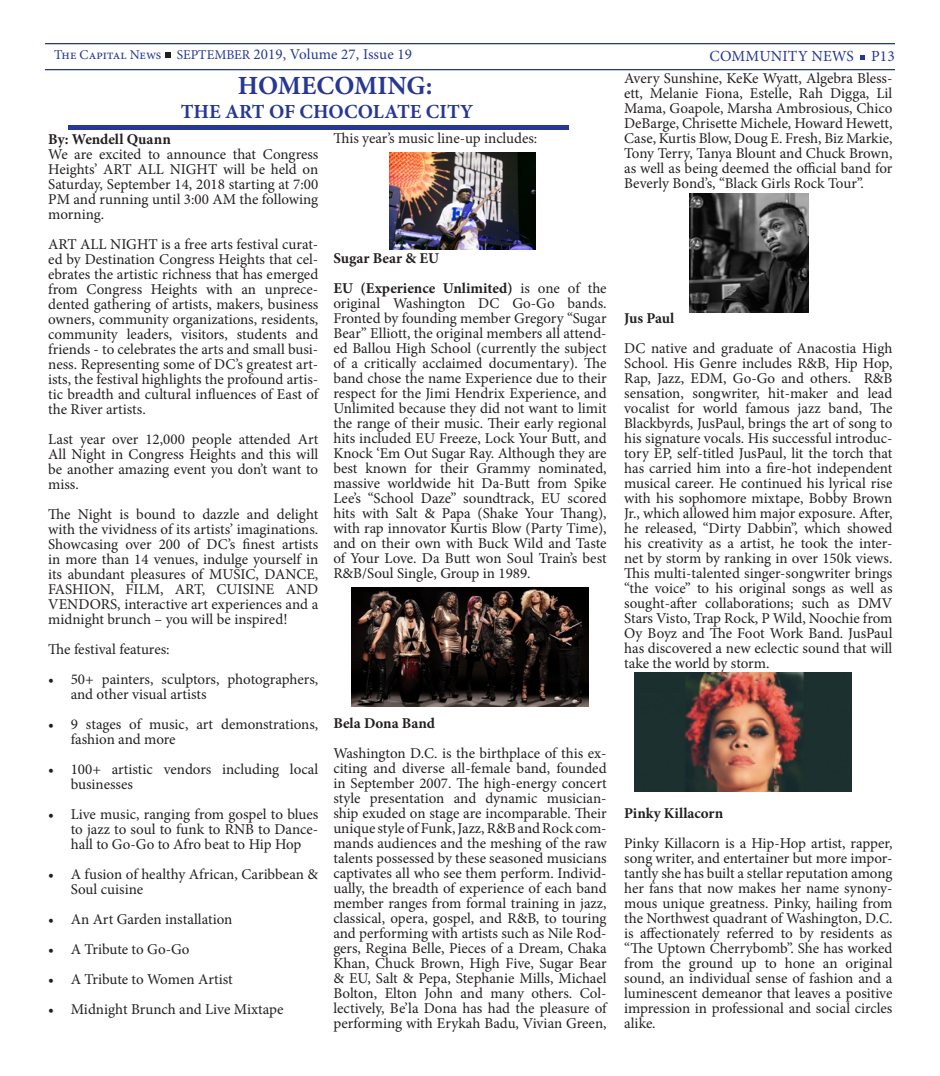
<style>
.page{position:relative;width:940px;height:1076px;background:#fff}
.page>*{position:absolute;margin:0;border:0;box-sizing:border-box;transform-origin:0 0}
.t1{font:700 26.25px "Minion Pro";color:#263893}
.t2{font:700 20px "Minion Pro";color:#263893}
.t3{font:15.5px "Minion Pro";letter-spacing:.01em;color:#263893}
.t4{font:15px/15px "Minion Pro";color:#231f20;text-align:justify}
.t5{font:700 15px "Minion Pro";color:#231f20}
.t6{font:13.5px "Minion Pro";color:#263893}
.s1{font-size:15px}
.s2{font-weight:700}
</style>
<div class="page">
<hr style="left:45px;top:43px;width:850px;height:1px;background:#263893">
<hr style="left:45px;top:69px;width:850px;height:1px;background:#263893">
<svg style="left:860px;top:55px;width:4px;height:5px"></svg>
<svg style="left:165px;top:52px;width:6px;height:6px"></svg>
<hr style="left:68px;top:125px;width:501px;height:4px;background:#263893">
<img style="left:635px;top:673px;width:216px;height:118px">
<img style="left:390px;top:153px;width:146px;height:97px">
<img style="left:351px;top:587px;width:238px;height:119px">
<img style="left:689px;top:193px;width:119px;height:119px">
<p class="t6" style="left:54px;top:45px;width:359px">The Capital News SEPTEMBER <span class="s1">2019, Volume 27, Issue 19</span></p>
<p class="t3" style="left:709px;top:46px;width:187px">COMMUNITY NEWS P13</p>
<p class="t1" style="left:238px;top:67px;width:196px">HOMECOMING:</p>
<p class="t2" style="left:181px;top:98px;width:294px">THE ART OF CHOCOLATE CITY</p>
<p class="t5" style="left:48px;top:129px;width:124px">By: Wendell Quann</p>
<p class="t4" style="left:48px;top:147px;width:272px">We are excited to announce that Congress Heights’ ART ALL NIGHT will be held on Saturday, September 14, 2018 starting at 7:00<br>PM and running until 3:00 AM the following morning.</p>
<p class="t4" style="left:48px;top:237px;width:272px">ART ALL NIGHT is a free arts festival curat&shy;ed by Destination Congress Heights that cel&shy;ebrates the artistic richness that has emerged from Congress Heights with an unprece&shy;dented gathering of artists, makers, business owners, community organizations, residents, community leaders, visitors, students and friends - to celebrates the arts and small busi&shy;ness. Representing some of DC’s greatest art&shy;ists, the festival highlights the profound artis&shy;tic breadth and cultural influences of East of the River artists.</p>
<p class="t4" style="left:48px;top:432px;width:272px">Last year over 12,000 people attended Art All Night in Congress Heights and this will be another amazing event you don’t want to miss.</p>
<p class="t4" style="left:48px;top:507px;width:272px">The Night is bound to dazzle and delight with the vividness of its artists’ imaginations.<br>Showcasing over 200 of DC’s finest artists in more than 14 venues, indulge yourself in its abundant pleasures of MUSIC, DANCE, FASHION, FILM, ART, CUISINE AND VENDORS, interactive art experiences and a midnight brunch – you will be inspired!</p>
<p class="t4" style="left:48px;top:642px;width:123px">The festival features:</p>
<p class="t4" style="left:71px;top:672px;width:249px;text-indent:-22px">• 50+ painters, sculptors, photographers, and other visual artists</p>
<p class="t4" style="left:71px;top:717px;width:249px;text-indent:-22px">• 9 stages of music, art demonstrations, fashion and more</p>
<p class="t4" style="left:71px;top:762px;width:249px;text-indent:-22px">• 100+ artistic vendors including local businesses</p>
<p class="t4" style="left:71px;top:807px;width:249px;text-indent:-22px">• Live music, ranging from gospel to blues to jazz to soul to funk to RNB to Dance&shy;hall to Go-Go to Afro beat to Hip Hop</p>
<p class="t4" style="left:71px;top:867px;width:249px;text-indent:-22px">• A fusion of healthy African, Caribbean &amp;<br>Soul cuisine</p>
<p class="t4" style="left:48px;top:912px;width:186px">• An Art Garden installation</p>
<p class="t4" style="left:48px;top:942px;width:143px">• A Tribute to Go-Go</p>
<p class="t4" style="left:48px;top:972px;width:186px">• A Tribute to Women Artist</p>
<p class="t4" style="left:48px;top:1002px;width:237px">• Midnight Brunch and Live Mixtape</p>
<p class="t4" style="left:624px;top:71px;width:270px">Avery Sunshine, KeKe Wyatt, Algebra Bless&shy;ett, Melanie Fiona, Estelle, Rah Digga, Lil Mama, Goapole, Marsha Ambrosious, Chico DeBarge, Chrisette Michele, Howard Hewett, Case, Kurtis Blow, Doug E. Fresh, Biz Markie, Tony Terry, Tanya Blount and Chuck Brown, as well as being deemed the official band for Beverly Bond’s, “Black Girls Rock Tour”.</p>
<p class="t4" style="left:333px;top:131px;width:205px">This year’s music line-up includes:</p>
<p class="t5" style="left:333px;top:248px;width:107px">Sugar Bear &amp; EU</p>
<p class="t4" style="left:333px;top:281px;width:275px"><span class="s2">EU (Experience Unlimited)</span> is one of the original Washington DC Go-Go bands.<br>Fronted by founding member Gregory “Sugar Bear” Elliott, the original members all attend&shy;ed Ballou High School (currently the subject of a critically acclaimed documentary). The band chose the name Experience due to their respect for the Jimi Hendrix Experience, and Unlimited because they did not want to limit the range of their music. Their early regional hits included EU Freeze, Lock Your Butt, and Knock ‘Em Out Sugar Ray. Although they are best known for their Grammy nominated, massive worldwide hit Da-Butt from Spike Lee’s “School Daze” soundtrack, EU scored hits with Salt &amp; Papa (Shake Your Thang), with rap innovator Kurtis Blow (Party Time), and on their own with Buck Wild and Taste of Your Love. Da Butt won Soul Train’s best R&amp;B/Soul Single, Group in 1989.</p>
<p class="t5" style="left:624px;top:308px;width:52px">Jus Paul</p>
<p class="t4" style="left:624px;top:341px;width:270px">DC native and graduate of Anacostia High School. His Genre includes R&amp;B, Hip Hop, Rap, Jazz, EDM, Go-Go and others. R&amp;B sensation, songwriter, hit-maker and lead vocalist for world famous jazz band, The Blackbyrds, JusPaul, brings the art of song to his signature vocals. His successful introduc&shy;tory EP, self-titled JusPaul, lit the torch that has carried him into a fire-hot independent musical career. He continued his lyrical rise with his sophomore mixtape, Bobby Brown Jr., which allowed him major exposure. After, he released, “Dirty Dabbin”, which showed his creativity as a artist, he took the inter&shy;net by storm by ranking in over 150k views.<br>This multi-talented singer-songwriter brings “the voice” to his original songs as well as sought-after collaborations; such as DMV Stars Visto, Trap Rock, P Wild, Noochie from Oy Boyz and The Foot Work Band. JusPaul has discovered a new eclectic sound that will take the world by storm.</p>
<p class="t5" style="left:333px;top:713px;width:103px">Bela Dona Band</p>
<p class="t4" style="left:333px;top:746px;width:275px">Washington D.C. is the birthplace of this ex&shy;citing and diverse all-female band, founded in September 2007. The high-energy concert style presentation and dynamic musician&shy;ship exuded on stage are incomparable. Their unique style of Funk, Jazz, R&amp;B and Rock com&shy;mands audiences and the meshing of the raw talents possessed by these seasoned musicians captivates all who see them perform. Individ&shy;ually, the breadth of experience of each band member ranges from formal training in jazz, classical, opera, gospel, and R&amp;B, to touring and performing with artists such as Nile Rod&shy;gers, Regina Belle, Pieces of a Dream, Chaka Khan, Chuck Brown, High Five, Sugar Bear &amp; EU, Salt &amp; Pepa, Stephanie Mills, Michael Bolton, Elton John and many others. Col&shy;lectively, Be’la Dona has had the pleasure of performing with Erykah Badu, Vivian Green,</p>
<p class="t5" style="left:624px;top:803px;width:101px">Pinky Killacorn</p>
<p class="t4" style="left:624px;top:836px;width:270px">Pinky Killacorn is a Hip-Hop artist, rapper, song writer, and entertainer but more impor&shy;tantly she has built a stellar reputation among her fans that now makes her name synony&shy;mous unique greatness. Pinky, hailing from the Northwest quadrant of Washington, D.C. is affectionately referred to by residents as “The Uptown Cherrybomb”. She has worked from the ground up to hone an original sound, an individual sense of fashion and a luminescent demeanor that leaves a positive impression in professional and social circles alike.</p>
</div>
